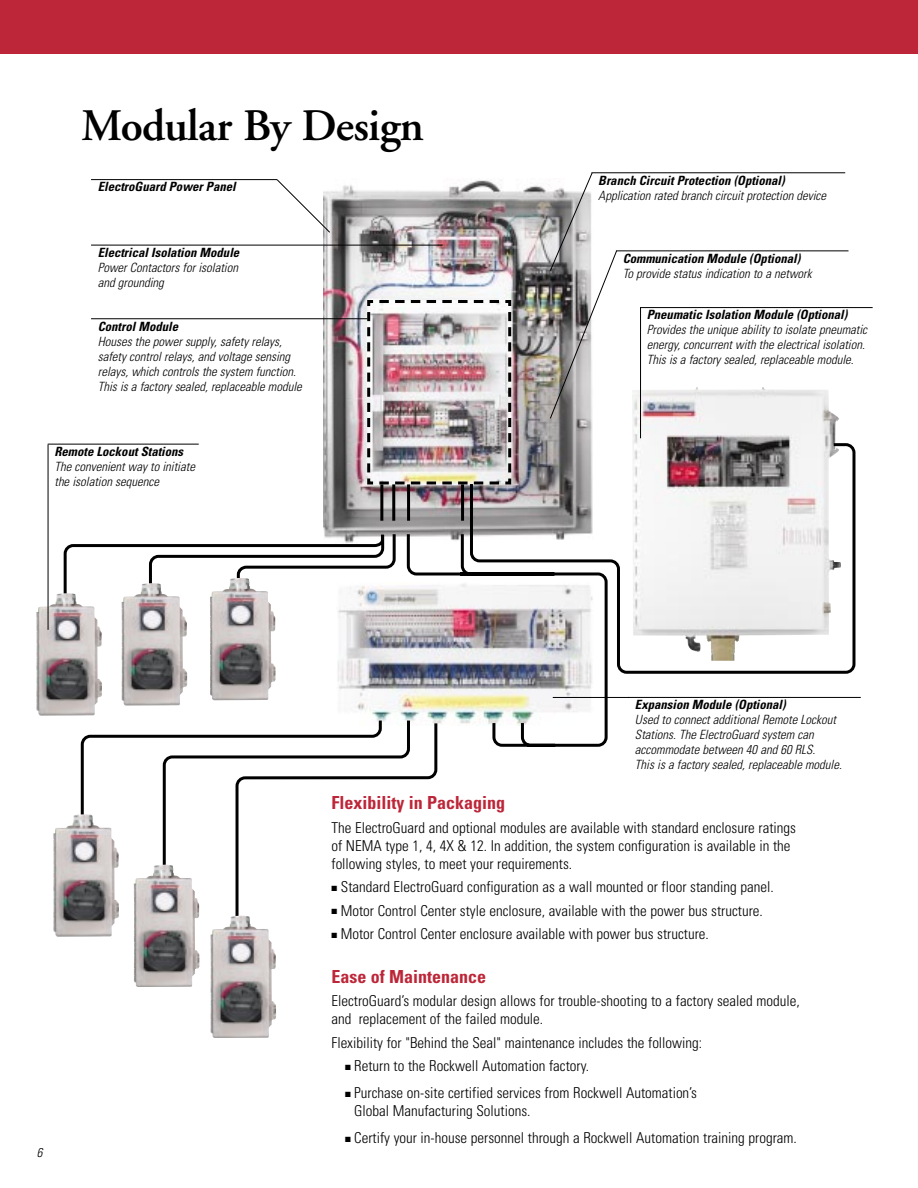
<style>
.page{position:relative;width:918px;height:1188px;background:#fff}
.page>*{position:absolute;margin:0;border:0;box-sizing:border-box;transform-origin:0 0}
.t1{font:600 45px "Adobe Garamond";letter-spacing:-.015em;color:#000}
.t2{font:700 condensed 18px "Univers";color:#bd2638}
.t3{font:300 condensed 15px/18px "Univers";color:#000}
.t4{font:italic 300 condensed 12.75px/15px "Univers";color:#000}
.t5{font:italic 700 condensed 12.75px "Univers";color:#000}
</style>
<div class="page">
<img style="left:632px;top:387px;width:207px;height:56px">
<img style="left:323px;top:180px;width:270px;height:263px">
<svg style="left:64px;top:443px;width:791px;height:573px"></svg>
<div style="left:0;top:0;width:918px;height:54px;background:#bd2638"></div>
<hr style="left:48px;top:444px;width:151px;height:1px;background:#000">
<img style="left:36px;top:593px;width:66px;height:123px">
<img style="left:53px;top:814px;width:66px;height:123px">
<img style="left:134px;top:864px;width:65px;height:123px">
<img style="left:211px;top:915px;width:65px;height:123px">
<img style="left:122px;top:583px;width:65px;height:122px">
<img style="left:210px;top:578px;width:66px;height:122px">
<img style="left:366px;top:299px;width:147px;height:187px">
<hr style="left:48px;top:445px;width:1px;height:185px;background:#000">
<hr style="left:324px;top:245px;width:119px;height:1px;background:#000">
<svg style="left:276px;top:179px;width:55px;height:54px"></svg>
<hr style="left:91px;top:318px;width:276px;height:1px;background:#000">
<hr style="left:91px;top:245px;width:233px;height:1px;background:#000">
<hr style="left:91px;top:179px;width:186px;height:1px;background:#000">
<hr style="left:553px;top:697px;width:76px;height:1px;background:#000">
<hr style="left:628px;top:697px;width:233px;height:1px;background:#000">
<hr style="left:640px;top:307px;width:1px;height:131px;background:#000">
<hr style="left:640px;top:307px;width:233px;height:1px;background:#000">
<hr style="left:616px;top:250px;width:233px;height:1px;background:#000">
<svg style="left:549px;top:172px;width:69px;height:247px"></svg>
<hr style="left:592px;top:172px;width:253px;height:1px;background:#000">
<h1 class="t1" style="left:81px;top:108px;width:344px">Modular By Design</h1>
<p class="t5" style="left:98px;top:182px;width:139px">ElectroGuard Power Panel</p>
<p class="t5" style="left:98px;top:248px;width:143px">Electrical Isolation Module</p>
<p class="t4" style="left:98px;top:261px;width:142px">Power Contactors for isolation and grounding</p>
<p class="t5" style="left:98px;top:321px;width:82px">Control Module</p>
<p class="t4" style="left:98px;top:335px;width:206px">Houses the power supply, safety relays, safety control relays, and voltage sensing relays, which controls the system function.<br>This is a factory sealed, replaceable module</p>
<p class="t5" style="left:54px;top:447px;width:130px">Remote Lockout Stations</p>
<p class="t4" style="left:54px;top:460px;width:142px">The convenient way to initiate the isolation sequence</p>
<p class="t5" style="left:598px;top:175px;width:188px">Branch Circuit Protection (Optional)</p>
<p class="t4" style="left:598px;top:189px;width:229px">Application rated branch circuit protection device</p>
<p class="t5" style="left:623px;top:254px;width:179px">Communication Module (Optional)</p>
<p class="t4" style="left:623px;top:267px;width:191px">To provide status indication to a network</p>
<p class="t5" style="left:647px;top:310px;width:202px">Pneumatic Isolation Module (Optional)</p>
<p class="t4" style="left:647px;top:324px;width:222px">Provides the unique ability to isolate pneumatic energy, concurrent with the electrical isolation.<br>This is a factory sealed, replaceable module.</p>
<p class="t4" style="left:37px;top:1146px;width:7px">6</p>
<p class="t5" style="left:635px;top:700px;width:152px">Expansion Module (Optional)</p>
<p class="t4" style="left:635px;top:714px;width:208px">Used to connect additional Remote Lockout Stations. The ElectroGuard system can accommodate between 40 and 60 RLS.<br>This is a factory sealed, replaceable module.</p>
<p class="t2" style="left:332px;top:796px;width:175px">Flexibility in Packaging</p>
<p class="t3" style="left:332px;top:820px;width:466px">The ElectroGuard and optional modules are available with standard enclosure ratings of NEMA type 1, 4, 4X &amp; 12. In addition, the system configuration is available in the following styles, to meet your requirements.</p>
<p class="t3" style="left:332px;top:880px;width:444px">■ Standard ElectroGuard configuration as a wall mounted or floor standing panel.</p>
<p class="t3" style="left:332px;top:903px;width:433px">■ Motor Control Center style enclosure, available with the power bus structure.</p>
<p class="t3" style="left:332px;top:926px;width:379px">■ Motor Control Center enclosure available with power bus structure.</p>
<p class="t2" style="left:332px;top:970px;width:156px">Ease of Maintenance</p>
<p class="t3" style="left:332px;top:994px;width:470px">ElectroGuard’s modular design allows for trouble-shooting to a factory sealed module, and replacement of the failed module.</p>
<p class="t3" style="left:332px;top:1035px;width:372px">Flexibility for "Behind the Seal" maintenance includes the following:</p>
<p class="t3" style="left:345px;top:1058px;width:246px">■ Return to the Rockwell Automation factory.</p>
<p class="t3" style="left:354px;top:1085px;width:344px;text-indent:-9px">■ Purchase on-site certified services from Rockwell Automation’s<br>Global Manufacturing Solutions.</p>
<p class="t3" style="left:345px;top:1131px;width:453px">■ Certify your in-house personnel through a Rockwell Automation training program.</p>
</div>
